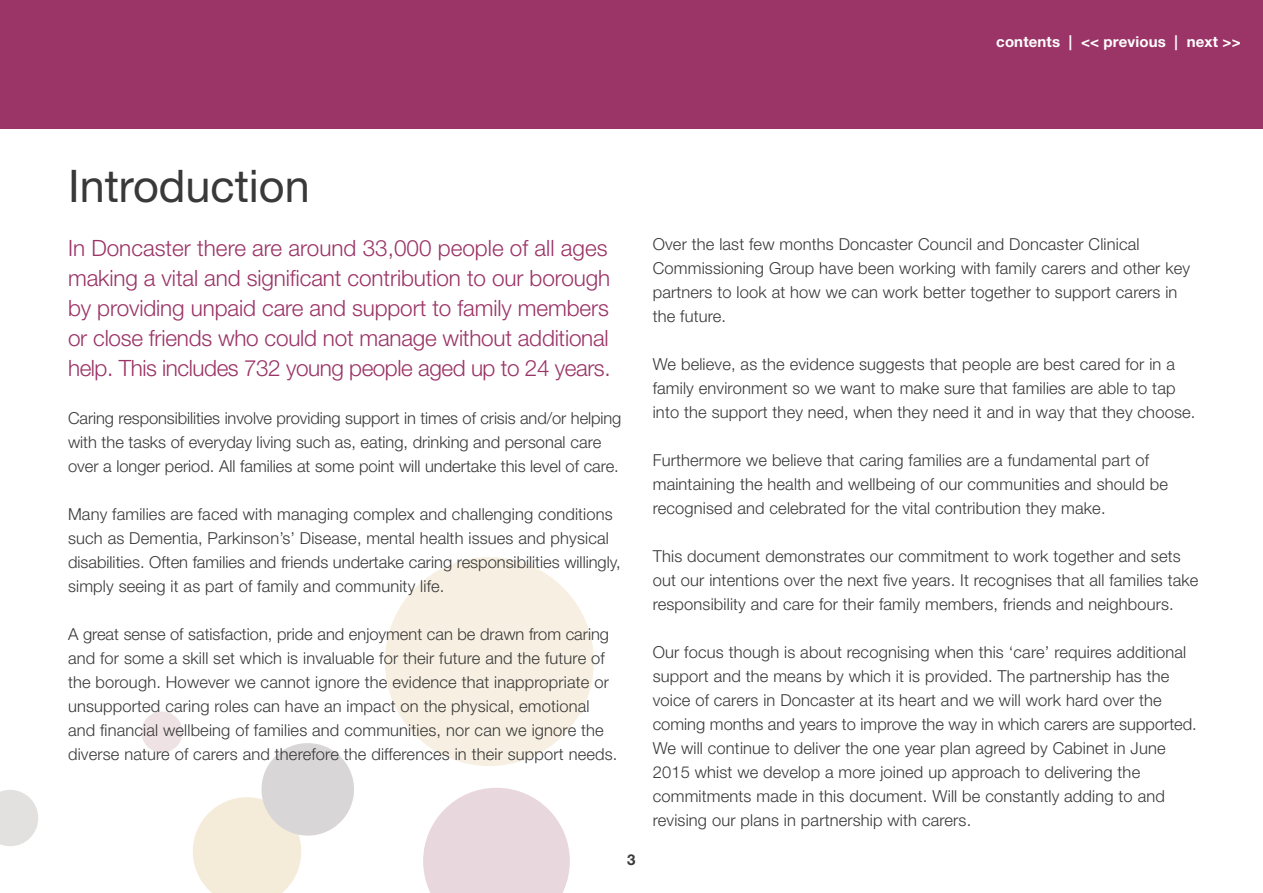
<style>
.page{position:relative;width:1263px;height:893px;background:#fff}
.page>*{position:absolute;margin:0;border:0;box-sizing:border-box;transform-origin:0 0}
.t1{font:45px "Helvetica Neue LT Std";color:#393939}
.t2{font:300 22.5px/30px "Helvetica Neue LT Std";letter-spacing:-.005em;color:#9b3467}
.t3{font:300 16.5px/24px "Helvetica Neue LT Std";letter-spacing:.01em;color:#393939}
.t4{font:700 15px "Helvetica Neue LT Std";letter-spacing:.01em;color:#fff}
.t5{font:700 15px "Helvetica Neue LT Std";color:#393939}
</style>
<div class="page">
<div style="left:385px;top:557px;width:209px;height:209px;background:#f7f0e2;border-radius:50%"></div>
<svg style="left:423px;top:788px;width:147px;height:105px"></svg>
<svg style="left:193px;top:797px;width:108px;height:96px;background:#f6eddd"></svg>
<div style="left:141px;top:711px;width:42px;height:42px;background:#eee2e5;border-radius:50%"></div>
<div style="left:261px;top:743px;width:93px;height:93px;background:#d8d6d6;border-radius:50%"></div>
<svg style="left:0;top:790px;width:38px;height:56px"></svg>
<div style="left:0;top:0;width:1263px;height:129px;background:#9b3467"></div>
<p class="t4" style="left:996px;top:32px;width:246px">contents | &lt;&lt; previous | next &gt;&gt;</p>
<h1 class="t1" style="left:68px;top:159px;width:243px">Introduction</h1>
<p class="t2" style="left:68px;top:233px;width:544px">In Doncaster there are around 33,000 people of all ages making a vital and significant contribution to our borough by providing unpaid care and support to family members or close friends who could not manage without additional help. This includes 732 young people aged up to 24 years.</p>
<p class="t3" style="left:68px;top:406px;width:555px">Caring responsibilities involve providing support in times of crisis and/or helping with the tasks of everyday living such as, eating, drinking and personal care over a longer period. All families at some point will undertake this level of care.</p>
<p class="t3" style="left:68px;top:502px;width:554px">Many families are faced with managing complex and challenging conditions such as Dementia, Parkinson’s’ Disease, mental health issues and physical disabilities. Often families and friends undertake caring responsibilities willingly, simply seeing it as part of family and community life.</p>
<p class="t3" style="left:68px;top:622px;width:551px">A great sense of satisfaction, pride and enjoyment can be drawn from caring and for some a skill set which is invaluable for their future and the future of the borough. However we cannot ignore the evidence that inappropriate or unsupported caring roles can have an impact on the physical, emotional and financial wellbeing of families and communities, nor can we ignore the diverse nature of carers and therefore the differences in their support needs.</p>
<p class="t5" style="left:627px;top:851px;width:10px">3</p>
<p class="t3" style="left:653px;top:232px;width:539px">Over the last few months Doncaster Council and Doncaster Clinical Commissioning Group have been working with family carers and other key partners to look at how we can work better together to support carers in the future.</p>
<p class="t3" style="left:653px;top:352px;width:544px">We believe, as the evidence suggests that people are best cared for in a family environment so we want to make sure that families are able to tap into the support they need, when they need it and in way that they choose.</p>
<p class="t3" style="left:653px;top:448px;width:517px">Furthermore we believe that caring families are a fundamental part of maintaining the health and wellbeing of our communities and should be recognised and celebrated for the vital contribution they make.</p>
<p class="t3" style="left:653px;top:544px;width:547px">This document demonstrates our commitment to work together and sets out our intentions over the next five years. It recognises that all families take responsibility and care for their family members, friends and neighbours.</p>
<p class="t3" style="left:653px;top:640px;width:546px">Our focus though is about recognising when this ‘care’ requires additional support and the means by which it is provided. The partnership has the voice of carers in Doncaster at its heart and we will work hard over the coming months and years to improve the way in which carers are supported.<br>We will continue to deliver the one year plan agreed by Cabinet in June 2015 whist we develop a more joined up approach to delivering the commitments made in this document. Will be constantly adding to and revising our plans in partnership with carers.</p>
</div>
